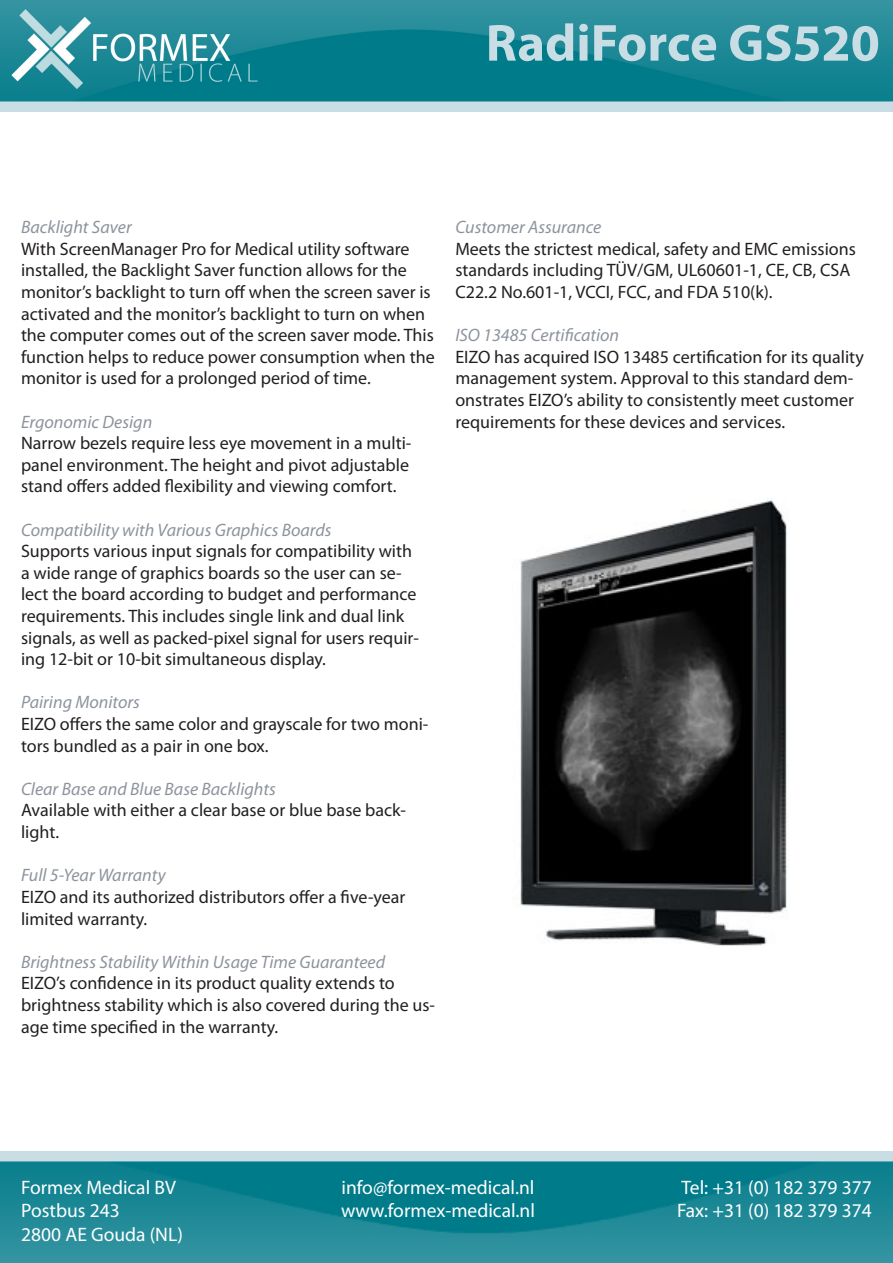
<style>
.page{position:relative;width:893px;height:1263px;background:#fff}
.page>*{position:absolute;margin:0;border:0;box-sizing:border-box;transform-origin:0 0}
.t1{font:700 52.5px "Myriad Pro";color:#c8dde4}
.t2{font:19.5px "Myriad Pro";color:#fff}
.t3{font:18px/21.6px "Myriad Pro";color:#231f20}
.t4{font:italic 18px "Myriad Pro";color:#8d939d}
</style>
<div class="page">
<img style="left:0;top:0;width:893px;height:111px">
<img style="left:0;top:1152px;width:893px;height:111px">
<img style="left:520px;top:500px;width:267px;height:446px">
<p class="t1" style="left:486px;top:9px;width:396px">RadiForce GS520</p>
<p class="t4" style="left:21px;top:216px;width:112px">Backlight Saver</p>
<p class="t3" style="left:21px;top:238px;width:415px">With ScreenManager Pro for Medical utility software installed, the Backlight Saver function allows for the monitor’s backlight to turn off when the screen saver is activated and the monitor’s backlight to turn on when the computer comes out of the screen saver mode. This function helps to reduce power consumption when the monitor is used for a prolonged period of time.</p>
<p class="t4" style="left:21px;top:410px;width:133px">Ergonomic Design</p>
<p class="t3" style="left:21px;top:432px;width:392px">Narrow bezels require less eye movement in a multi&shy;panel environment. The height and pivot adjustable stand offers added flexibility and viewing comfort.</p>
<p class="t4" style="left:21px;top:518px;width:312px">Compatibility with Various Graphics Boards</p>
<p class="t3" style="left:21px;top:540px;width:399px">Supports various input signals for compatibility with a wide range of graphics boards so the user can se&shy;lect the board according to budget and performance requirements. This includes single link and dual link signals, as well as packed-pixel signal for users requir&shy;ing 12-bit or 10-bit simultaneous display.</p>
<p class="t4" style="left:21px;top:691px;width:120px">Pairing Monitors</p>
<p class="t3" style="left:21px;top:713px;width:409px">EIZO offers the same color and grayscale for two moni&shy;tors bundled as a pair in one box.</p>
<p class="t4" style="left:21px;top:778px;width:256px">Clear Base and Blue Base Backlights</p>
<p class="t3" style="left:21px;top:799px;width:387px">Available with either a clear base or blue base back&shy;light.</p>
<p class="t4" style="left:21px;top:864px;width:146px">Full 5-Year Warranty</p>
<p class="t3" style="left:21px;top:886px;width:386px">EIZO and its authorized distributors offer a five-year limited warranty.</p>
<p class="t4" style="left:21px;top:950px;width:366px">Brightness Stability Within Usage Time Guaranteed</p>
<p class="t3" style="left:21px;top:972px;width:416px">EIZO’s confidence in its product quality extends to brightness stability which is also covered during the us&shy;age time specified in the warranty.</p>
<p class="t4" style="left:455px;top:216px;width:147px">Customer Assurance</p>
<p class="t3" style="left:455px;top:238px;width:402px">Meets the strictest medical, safety and EMC emissions standards including TÜV/GM, UL60601-1, CE, CB, CSA<br>C22.2 No.601-1, VCCI, FCC, and FDA 510(k).</p>
<p class="t4" style="left:455px;top:324px;width:165px">ISO 13485 Certification</p>
<p class="t3" style="left:455px;top:346px;width:410px">EIZO has acquired ISO 13485 certification for its quality management system. Approval to this standard dem&shy;onstrates EIZO’s ability to consistently meet customer requirements for these devices and services.</p>
<p class="t2" style="left:21px;top:1175px;width:156px">Formex Medical BV</p>
<p class="t2" style="left:21px;top:1199px;width:100px">Postbus 243</p>
<p class="t2" style="left:21px;top:1222px;width:163px">2800 AE Gouda (NL)</p>
<p class="t2" style="left:341px;top:1175px;width:194px">info@formex-medical.nl</p>
<p class="t2" style="left:341px;top:1199px;width:195px">www.formex-medical.nl</p>
<p class="t2" style="left:682px;top:1175px;width:192px">Tel: +31 (0) 182 379 377</p>
<p class="t2" style="left:677px;top:1199px;width:196px">Fax: +31 (0) 182 379 374</p>
</div>
